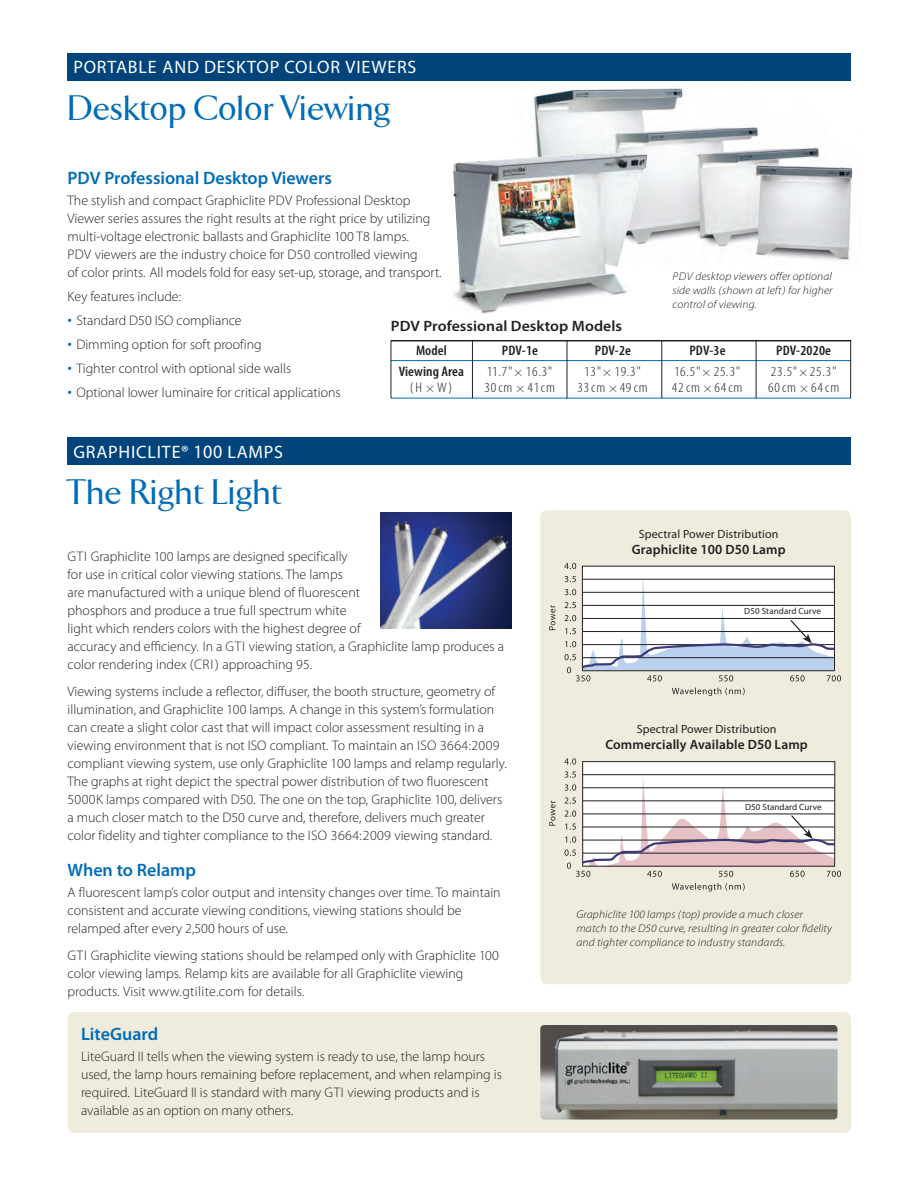
<style>
.page{position:relative;width:919px;height:1188px;background:#fff}
.page>*{position:absolute;margin:0;border:0;box-sizing:border-box;transform-origin:0 0}
.t1{font:500 36px "TF Arrow";letter-spacing:.015em;color:#006cb7}
.t2{font:600 18px "Myriad Pro";color:#006cb7}
.t3{font:18px "Myriad Pro";letter-spacing:.045em;color:#fff}
.t4{font:600 15px "Myriad Pro";letter-spacing:.005em;color:#231f20;scale:1.05 1}
.t5{font:300 13.8px/18px "Myriad Pro";color:#231f20}
.t6{font:300 condensed 13.8px "Myriad Pro";letter-spacing:.05em;color:#231f20;scale:1.1 1}
.t7{font:600 condensed 13.8px "Myriad Pro";letter-spacing:.005em;color:#231f20;scale:1.07 1}
.t8{font:600 13.5px "Myriad Pro";letter-spacing:.01em;color:#231f20}
.t9{font:12px "Myriad Pro";letter-spacing:.01em;color:#231f20}
.t10{font:italic 300 11.25px/14.2px "Myriad Pro";letter-spacing:.01em;color:#231f20;scale:1.05 1}
.t11{font:9px "Myriad Pro";letter-spacing:.01em;color:#231f20}
.s1{font-size:18px;color:#006cb7}
.s2{font-size:12px}
.s3{font-size:18.9px}
.s4{font-size:13.95px}
</style>
<div class="page">
<div style="left:68px;top:1012px;width:783px;height:121px;background:#efebdd;border-radius:7px"></div>
<hr style="left:391px;top:340px;width:460px;height:1px;background:#231f20">
<hr style="left:391px;top:360px;width:460px;height:1px;background:#006cb7">
<hr style="left:391px;top:398px;width:460px;height:1px;background:#006cb7">
<hr style="left:472px;top:340px;width:1px;height:58px;background:#231f20">
<hr style="left:566px;top:340px;width:1px;height:58px;background:#231f20">
<hr style="left:661px;top:340px;width:1px;height:58px;background:#231f20">
<hr style="left:755px;top:340px;width:1px;height:58px;background:#231f20">
<hr style="left:850px;top:340px;width:1px;height:58px;background:#231f20">
<hr style="left:390px;top:340px;width:1px;height:58px;background:#231f20">
<img style="left:533px;top:88px;width:320px;height:173px">
<div style="left:68px;top:53px;width:783px;height:27px;background:#00447b"></div>
<img style="left:453px;top:153px;width:194px;height:161px">
<div style="left:68px;top:438px;width:783px;height:27px;background:#00447b"></div>
<div style="left:540px;top:510px;width:311px;height:474px;background:#efebdd;border-radius:7px"></div>
<div style="left:582px;top:566px;width:252px;height:105px;background:#fff"></div>
<svg style="left:564px;top:563px;width:12px;height:6px"></svg>
<svg style="left:672px;top:688px;width:72px;height:8px"></svg>
<svg style="left:549px;top:605px;width:6px;height:25px"></svg>
<svg style="left:564px;top:575px;width:277px;height:106px"></svg>
<div style="left:582px;top:762px;width:252px;height:104px;background:#fff"></div>
<div style="left:582px;top:761px;width:253px;height:106px;border:1px solid #231f20"></div>
<svg style="left:564px;top:758px;width:12px;height:7px"></svg>
<svg style="left:671px;top:883px;width:73px;height:9px"></svg>
<svg style="left:549px;top:801px;width:6px;height:25px"></svg>
<svg style="left:564px;top:771px;width:277px;height:106px"></svg>
<img style="left:380px;top:513px;width:132px;height:116px">
<img style="left:540px;top:1025px;width:297px;height:95px">
<p class="t3" style="left:73px;top:56px;width:344px">PORTABLE AND DESKTOP COLOR VIEWERS</p>
<p class="t1" style="left:68px;top:89px;width:324px">Desktop Color Viewing</p>
<p class="t2" style="left:68px;top:166px;width:266px">PDV Professional Desktop Viewers</p>
<p class="t5" style="left:68px;top:191px;width:375px">The stylish and compact Graphiclite PDV Professional Desktop Viewer series assures the right results at the right price by utilizing multi-voltage electronic ballasts and Graphiclite 100 T8 lamps.<br>PDV viewers are the industry choice for D50 controlled viewing<br>of color prints. All models fold for easy set-up, storage, and transport.</p>
<p class="t5" style="left:68px;top:287px;width:115px">Key features include:</p>
<p class="t5" style="left:68px;top:311px;width:176px"><span class="s1">•</span> Standard D50 ISO compliance</p>
<p class="t5" style="left:68px;top:335px;width:196px"><span class="s1">•</span> Dimming option for soft proofing</p>
<p class="t5" style="left:68px;top:359px;width:225px"><span class="s1">•</span> Tighter control with optional side walls</p>
<p class="t5" style="left:68px;top:383px;width:275px"><span class="s1">•</span> Optional lower luminaire for critical applications</p>
<p class="t10" style="left:672px;top:269px;width:154px;text-align:justify">PDV desktop viewers offer optional side walls (shown at left) for higher control of viewing.</p>
<p class="t4" style="left:391px;top:316px;width:222px">PDV Professional Desktop Models</p>
<p class="t7" style="left:416px;top:342px;width:30px">Model</p>
<p class="t7" style="left:502px;top:342px;width:35px">PDV-1e</p>
<p class="t7" style="left:595px;top:342px;width:35px">PDV-2e</p>
<p class="t7" style="left:689px;top:342px;width:35px">PDV-3e</p>
<p class="t7" style="left:776px;top:342px;width:53px">PDV-2020e</p>
<p class="t7" style="left:399px;top:363px;width:62px">Viewing Area</p>
<p class="t6" style="left:487px;top:363px;width:61px">11.7"<span class="s2">×</span> 16.3"</p>
<p class="t6" style="left:584px;top:363px;width:53px">13"<span class="s2">×</span> 19.3"</p>
<p class="t6" style="left:674px;top:363px;width:62px">16.5"<span class="s2">×</span> 25.3"</p>
<p class="t6" style="left:770px;top:363px;width:61px">23.5"<span class="s2">×</span> 25.3"</p>
<p class="t6" style="left:410px;top:380px;width:40px">(H <span class="s2">×</span> W)</p>
<p class="t6" style="left:484px;top:380px;width:66px">30cm <span class="s2">×</span> 41cm</p>
<p class="t6" style="left:577px;top:380px;width:65px">33cm <span class="s2">×</span> 49cm</p>
<p class="t6" style="left:672px;top:380px;width:66px">42cm <span class="s2">×</span>64cm</p>
<p class="t6" style="left:768px;top:380px;width:66px">60cm <span class="s2">×</span> 64cm</p>
<p class="t3" style="left:73px;top:440px;width:211px">GRAPHICLITE® <span class="s3">100</span> LAMPS</p>
<p class="t1" style="left:68px;top:474px;width:216px">The Right Light</p>
<p class="t5" style="left:68px;top:547px;width:438px">GTI Graphiclite 100 lamps are designed specifically<br>for use in critical color viewing stations. The lamps<br>are manufactured with a unique blend of fluorescent<br>phosphors and produce a true full spectrum white<br>light which renders colors with the highest degree of<br>accuracy and efficiency. In a GTI viewing station, a Graphiclite lamp produces a color rendering index (CRI ) approaching 95.</p>
<p class="t5" style="left:68px;top:682px;width:441px">Viewing systems include a reflector, diffuser, the booth structure, geometry of illumination, and Graphiclite 100 lamps. A change in this system’s formulation can create a slight color cast that will impact color assessment resulting in a viewing environment that is not ISO compliant. To maintain an ISO 3664:2009 compliant viewing system, use only Graphiclite 100 lamps and relamp regularly.<br>The graphs at right depict the spectral power distribution of two fluorescent 5000K lamps compared with D50. The one on the top, Graphiclite 100, delivers a much closer match to the D50 curve and, therefore, delivers much greater color fidelity and tighter compliance to the ISO 3664:2009 viewing standard.</p>
<p class="t2" style="left:68px;top:858px;width:130px">When to Relamp</p>
<p class="t5" style="left:68px;top:883px;width:434px">A fluorescent lamp’s color output and intensity changes over time. To maintain consistent and accurate viewing conditions, viewing stations should be relamped after every 2,500 hours of use.</p>
<p class="t5" style="left:68px;top:946px;width:433px">GTI Graphiclite viewing stations should be relamped only with Graphiclite 100 color viewing lamps. Relamp kits are available for all Graphiclite viewing products. Visit www.gtilite.com for details.</p>
<p class="t2" style="left:81px;top:1023px;width:79px">LiteGuard</p>
<p class="t5" style="left:81px;top:1047px;width:422px">LiteGuard II tells when the viewing system is ready to use, the lamp hours used, the lamp hours remaining before replacement, and when relamping is required. LiteGuard II is standard with many GTI viewing products and is available as an option on many others.</p>
<p class="t9" style="left:639px;top:526px;width:141px">Spectral Power Distribution</p>
<p class="t8" style="left:631px;top:541px;width:155px">Graphiclite <span class="s4">100</span> D<span class="s4">50</span> Lamp</p>
<p class="t11" style="left:744px;top:606px;width:78px">D50 Standard Curve</p>
<p class="t9" style="left:636px;top:722px;width:141px">Spectral Power Distribution</p>
<p class="t8" style="left:605px;top:736px;width:204px">Commercially Available D<span class="s4">50</span> Lamp</p>
<p class="t11" style="left:745px;top:801px;width:78px">D50 Standard Curve</p>
<p class="t10" style="left:576px;top:907px;width:245px">Graphiclite 100 lamps (top) provide a much closer match to the D50 curve, resulting in greater color fidelity and tighter compliance to industry standards.</p>
</div>
